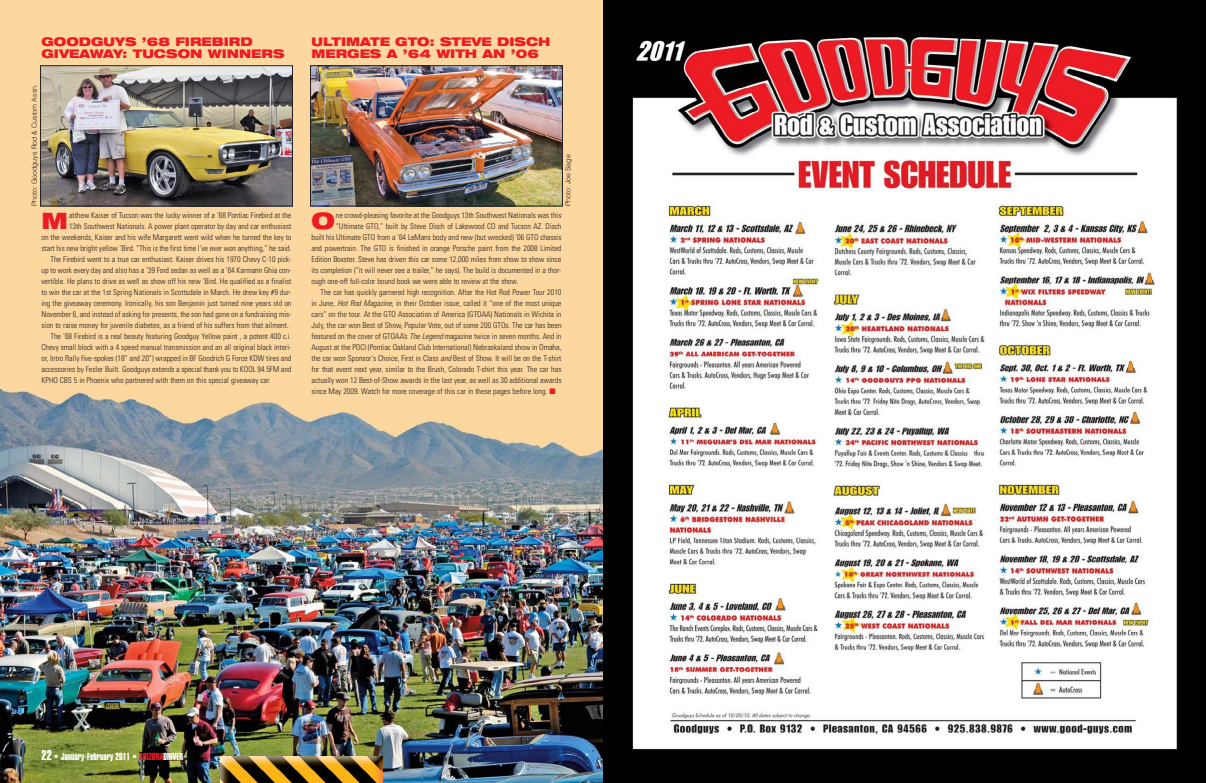
<style>
.page{position:relative;width:1206px;height:783px;background:#fff}
.page>*{position:absolute;margin:0;border:0;box-sizing:border-box;transform-origin:0 0}
.t1{font:900 expanded 22.7px "Helvetica Neue";color:#ed1c24}
.t2{font:900 expanded 12px/12px "Helvetica Neue";color:#ed1c24}
.t3{font:10px "Helvetica Extra Compressed";color:#fff}
.t4{font:300 condensed 8px "Univers";color:#231f20}
.t5{font:300 7px "Helvetica";color:#231f20}
.s1{font-style:italic}
.s2{color:#ed1c24}
.s3{font-size:14px}
</style>
<div class="page">
<img style="left:0;top:0;width:603px;height:783px">
<img style="left:220px;top:756px;width:162px;height:27px">
<svg style="left:603px;top:0;width:603px;height:783px"></svg>
<img style="left:42px;top:68px;width:248px;height:136px">
<div style="left:40px;top:66px;width:252px;height:140px;border:1px solid #231f20"></div>
<img style="left:312px;top:68px;width:248px;height:136px">
<div style="left:310px;top:66px;width:252px;height:140px;border:1px solid #231f20"></div>
<h2 class="t2" style="left:42px;top:37px;width:245px">GOODGUYS ’68 FIREBIRD<br>GIVEAWAY: TUCSON WINNERS</h2>
<p class="t5" style="left:32px;top:206px;width:123px;rotate:-90deg">Photo: Goodguys Rod &amp; Custom Assn.</p>
<h1 class="t1" style="left:42px;top:213px;width:28px">M</h1>
<p class="t4" style="left:69px;top:213px;width:224px">atthew Kaiser of Tucson was the lucky winner of a ’68 Pontiac Firebird at the</p>
<p class="t4" style="left:69px;top:224px;width:224px">13th Southwest Nationals. A power plant operator by day and car enthusiast</p>
<p class="t4" style="left:41px;top:235px;width:252px">on the weekends, Kaiser and his wife Margarett went wild when he turned the key to</p>
<p class="t4" style="left:41px;top:246px;width:252px">start his new bright yellow ’Bird. “This is the first time I’ve ever won anything,” he said.</p>
<p class="t4" style="left:50px;top:257px;width:243px">The Firebird went to a true car enthusiast. Kaiser drives his 1970 Chevy C-10 pick-</p>
<p class="t4" style="left:41px;top:268px;width:252px">up to work every day and also has a ’39 Ford sedan as well as a ’64 Karmann Ghia con-</p>
<p class="t4" style="left:41px;top:279px;width:252px">vertible. He plans to drive as well as show off his new ’Bird. He qualified as a finalist</p>
<p class="t4" style="left:41px;top:290px;width:251px">to win the car at the 1st Spring Nationals in Scottsdale in March. He drew key #9 dur-</p>
<p class="t4" style="left:41px;top:301px;width:252px">ing the giveaway ceremony. Ironically, his son Benjamin just turned nine years old on</p>
<p class="t4" style="left:41px;top:312px;width:251px">November 6, and instead of asking for presents, the son had gone on a fundraising mis-</p>
<p class="t4" style="left:41px;top:323px;width:249px">sion to raise money for juvenile diabetes, as a friend of his suffers from that ailment.</p>
<p class="t4" style="left:50px;top:334px;width:242px">The ’68 Firebird is a real beauty featuring Goodguy Yellow paint , a potent 400 c.i.</p>
<p class="t4" style="left:41px;top:345px;width:252px">Chevy small block with a 4 speed manual transmission and an all original black interi-</p>
<p class="t4" style="left:41px;top:356px;width:252px">or, Intro Rally five-spokes (18” and 20”) wrapped in BF Goodrich G Force KDW tires and</p>
<p class="t4" style="left:41px;top:367px;width:252px">accessories by Fesler Built. Goodguys extends a special thank you to KOOL 94.5FM and</p>
<p class="t4" style="left:41px;top:378px;width:231px">KPHO CBS 5 in Phoenix who partnered with them on this special giveaway car.</p>
<h2 class="t2" style="left:312px;top:37px;width:241px">ULTIMATE GTO: STEVE DISCH<br>MERGES A ’64 WITH AN ’06</h2>
<p class="t5" style="left:566px;top:206px;width:53px;rotate:-90deg">Photo: Joe Sage</p>
<h1 class="t1" style="left:312px;top:213px;width:25px">O</h1>
<p class="t4" style="left:336px;top:213px;width:227px">ne crowd-pleasing favorite at the Goodguys 13th Southwest Nationals was this</p>
<p class="t4" style="left:336px;top:224px;width:227px">“Ultimate GTO,” built by Steve Disch of Lakewood CO and Tucson AZ. Disch</p>
<p class="t4" style="left:311px;top:235px;width:251px">built his Ultimate GTO from a '64 LeMans body and new (but wrecked) '06 GTO chassis</p>
<p class="t4" style="left:311px;top:246px;width:251px">and powertrain. The GTO is finished in orange Porsche paint from the 2008 Limited</p>
<p class="t4" style="left:311px;top:257px;width:251px">Edition Boxster. Steve has driven this car some 12,000 miles from show to show since</p>
<p class="t4" style="left:311px;top:268px;width:251px">its completion (“it will never see a trailer,” he says). The build is documented in a thor-</p>
<p class="t4" style="left:311px;top:279px;width:208px">ough one-off full-color bound book we were able to review at the show.</p>
<p class="t4" style="left:320px;top:290px;width:243px">The car has quickly garnered high recognition. After the Hot Rod Power Tour 2010</p>
<p class="t4" style="left:311px;top:301px;width:251px">in June, <span class="s1">Hot Rod Magazine</span>, in their October issue, called it “one of the most unique</p>
<p class="t4" style="left:311px;top:312px;width:252px">cars” on the tour. At the GTO Association of America (GTOAA) Nationals in Wichita in</p>
<p class="t4" style="left:311px;top:323px;width:252px">July, the car won Best of Show, Popular Vote, out of some 200 GTOs. The car has been</p>
<p class="t4" style="left:311px;top:334px;width:252px">featured on the cover of GTOAA’s <span class="s1">The Legend</span>magazine twice in seven months. And in</p>
<p class="t4" style="left:312px;top:345px;width:252px">August at the POCI (Pontiac Oakland Club International) Nebraskaland show in Omaha,</p>
<p class="t4" style="left:312px;top:356px;width:252px">the car won Sponsor's Choice, First in Class <span class="s1">and</span>Best of Show. It will be on the T-shirt</p>
<p class="t4" style="left:311px;top:367px;width:251px">for that event next year, similar to the Brush, Colorado T-shirt this year. The car has</p>
<p class="t4" style="left:311px;top:378px;width:252px">actually won 12 Best-of-Show awards in the last year, as well as 30 additional awards</p>
<p class="t4" style="left:311px;top:389px;width:245px">since May 2009. Watch for more coverage of this car in these pages before long. <span class="s2">■</span></p>
<p class="t3" style="left:42px;top:753px;width:143px"><span class="s3">22</span> • January-February 2011 • <span class="s2">ARIZONA</span>DRIVER</p>
</div>
